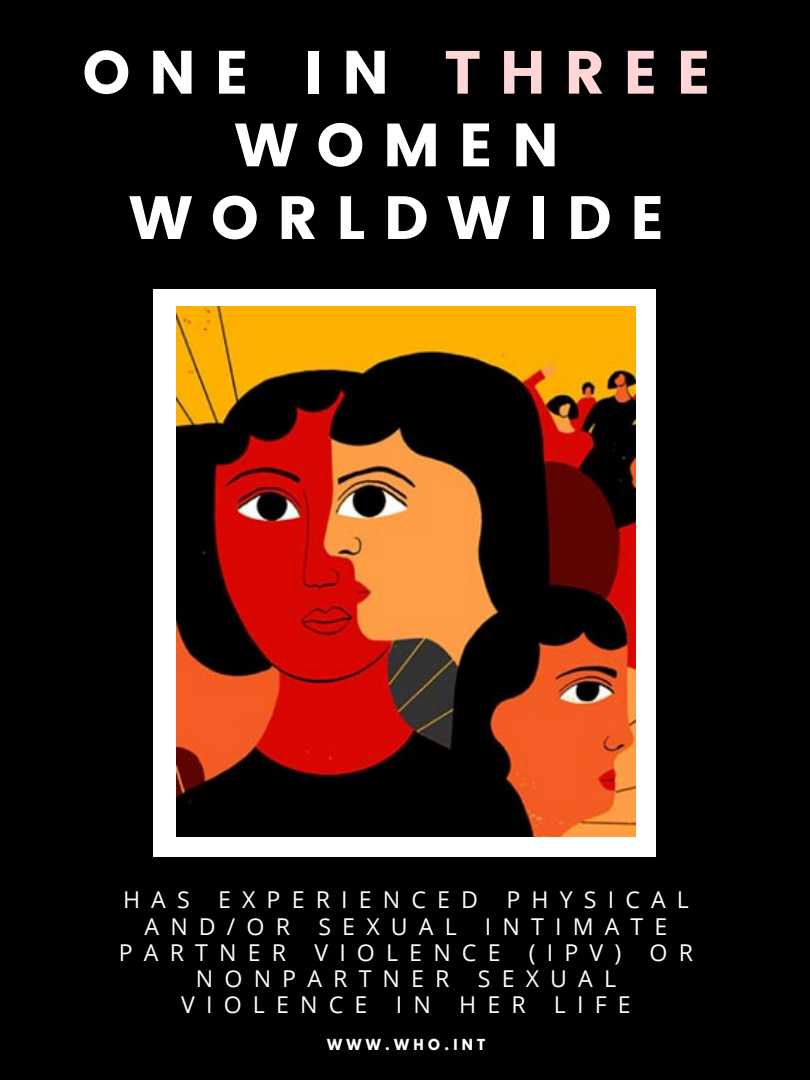
<style>
.page{position:relative;width:810px;height:1080px;background:#000}
.page>*{position:absolute;margin:0;border:0;box-sizing:border-box;transform-origin:0 0}
.t1{font:60.94px/72.6px "Poppins";letter-spacing:.3em;color:#fff;text-align:center}
.t2{font:23.19px/26.2px "Open Sans";letter-spacing:.48em;color:#fff;text-align:center}
.t3{font:700 13.5px "League Spartan";letter-spacing:.32em;color:#fff}
.s1{color:#ffd6d6}
</style>
<div class="page">
<div style="left:154px;top:289px;width:502px;height:567px;background:#fff"></div>
<img style="left:176px;top:306px;width:460px;height:531px">
<p class="t1" style="left:82px;top:36px;width:630px">ONE IN <span class="s1">THREE</span></p>
<p class="t1" style="left:129px;top:109px;width:537px">WOMEN<br>WORLDWIDE</p>
<p class="t2" style="left:119px;top:886px;width:576px">HAS EXPERIENCED PHYSICAL<br>AND/OR SEXUAL INTIMATE<br>PARTNER VIOLENCE (IPV) OR<br>NONPARTNER SEXUAL<br>VIOLENCE IN HER LIFE</p>
<p class="t3" style="left:327px;top:1038px;width:160px">WWW.WHO.INT</p>
</div>
